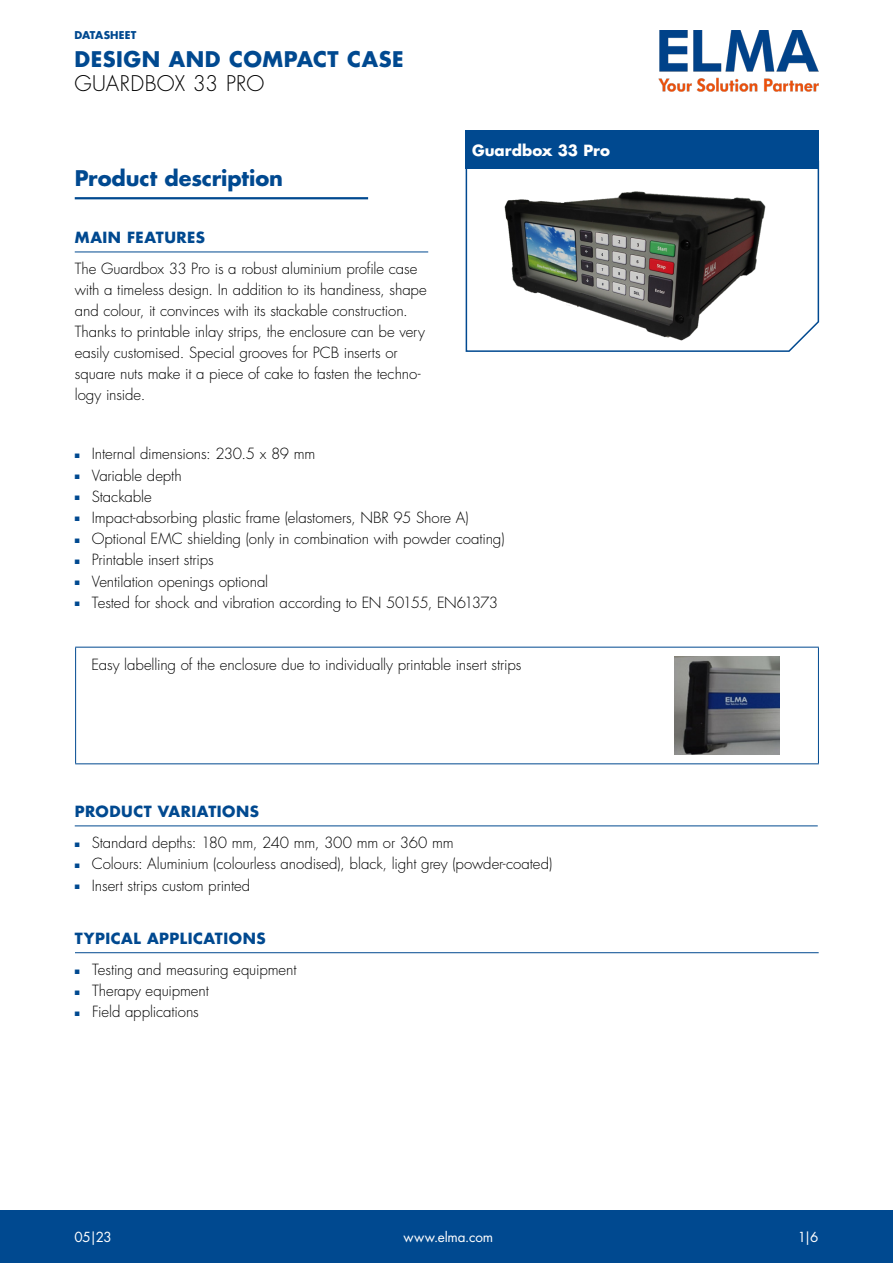
<style>
.page{position:relative;width:893px;height:1263px;background:#fff}
.page>*{position:absolute;margin:0;border:0;box-sizing:border-box;transform-origin:0 0}
.t1{font:700 21px "Futura Std";letter-spacing:.025em;color:#004990}
.t2{font:700 21px "Futura Std";color:#004990}
.t3{font:300 21px "Futura Std";letter-spacing:.01em;color:#000}
.t4{font:300 15px/21px "Futura Std";letter-spacing:-.005em;color:#000}
.t5{font:700 15px "Futura Std";letter-spacing:.035em;color:#004990}
.t6{font:700 15px "Futura Std";letter-spacing:.005em;color:#fff}
.t7{font:13.5px "Futura Std";letter-spacing:-.01em;color:#fff}
.t8{font:700 10.5px "Futura Std";letter-spacing:.015em;color:#004990}
.s1{color:#004990}
</style>
<div class="page">
<img style="left:659px;top:30px;width:160px;height:62px">
<div style="left:0;top:1210px;width:893px;height:53px;background:#004990"></div>
<hr style="left:75px;top:197px;width:293px;height:2px;background:#004990">
<hr style="left:75px;top:252px;width:353px;height:1px;background:#004990">
<hr style="left:75px;top:952px;width:744px;height:1px;background:#004990">
<img style="left:674px;top:657px;width:106px;height:98px">
<hr style="left:75px;top:647px;width:744px;height:1px;background:#004990">
<hr style="left:75px;top:647px;width:1px;height:116px;background:#004990">
<hr style="left:818px;top:647px;width:1px;height:116px;background:#004990">
<hr style="left:75px;top:763px;width:744px;height:1px;background:#004990">
<hr style="left:75px;top:826px;width:743px;height:1px;background:#004990">
<svg style="left:465px;top:160px;width:355px;height:192px"></svg>
<div style="left:466px;top:131px;width:353px;height:38px;background:#004990"></div>
<img style="left:494px;top:176px;width:284px;height:171px">
<p class="t8" style="left:74px;top:28px;width:64px">DATASHEET</p>
<h1 class="t1" style="left:74px;top:45px;width:331px">DESIGN AND COMPACT CASE</h1>
<h1 class="t3" style="left:74px;top:70px;width:192px">GUARDBOX 33 PRO</h1>
<h1 class="t2" style="left:75px;top:164px;width:210px">Product description</h1>
<p class="t5" style="left:75px;top:228px;width:132px">MAIN FEATURES</p>
<p class="t4" style="left:75px;top:258px;width:354px">The Guardbox 33 Pro is a robust aluminium profile case with a timeless design. In addition to its handiness, shape and colour, it convinces with its stackable construction.<br>Thanks to printable inlay strips, the enclosure can be very easily customised. Special grooves for PCB inserts or square nuts make it a piece of cake to fasten the techno&shy;logy inside.</p>
<p class="t6" style="left:472px;top:140px;width:139px">Guardbox 33 Pro</p>
<p class="t4" style="left:75px;top:444px;width:242px"><span class="s1">■</span> Internal dimensions: 230.5 x 89 mm</p>
<p class="t4" style="left:75px;top:465px;width:108px"><span class="s1">■</span> Variable depth</p>
<p class="t4" style="left:75px;top:486px;width:78px"><span class="s1">■</span> Stackable</p>
<p class="t4" style="left:75px;top:507px;width:396px"><span class="s1">■</span> Impact-absorbing plastic frame (elastomers, NBR 95 Shore A)</p>
<p class="t4" style="left:75px;top:529px;width:431px"><span class="s1">■</span> Optional EMC shielding (only in combination with powder coating)</p>
<p class="t4" style="left:75px;top:550px;width:141px"><span class="s1">■</span> Printable insert strips</p>
<p class="t4" style="left:75px;top:571px;width:195px"><span class="s1">■</span> Ventilation openings optional</p>
<p class="t4" style="left:75px;top:592px;width:425px"><span class="s1">■</span> Tested for shock and vibration according to EN 50155, EN61373</p>
<p class="t4" style="left:92px;top:654px;width:431px">Easy labelling of the enclosure due to individually printable insert strips</p>
<p class="t5" style="left:75px;top:802px;width:186px">PRODUCT VARIATIONS</p>
<p class="t4" style="left:75px;top:833px;width:380px"><span class="s1">■</span> Standard depths: 180 mm, 240 mm, 300 mm or 360 mm</p>
<p class="t4" style="left:75px;top:854px;width:479px"><span class="s1">■</span> Colours: Aluminium (colourless anodised), black, light grey (powder-coated)</p>
<p class="t4" style="left:75px;top:875px;width:177px"><span class="s1">■</span> Insert strips custom printed</p>
<p class="t5" style="left:75px;top:928px;width:192px">TYPICAL APPLICATIONS</p>
<p class="t4" style="left:75px;top:959px;width:223px"><span class="s1">■</span> Testing and measuring equipment</p>
<p class="t4" style="left:75px;top:981px;width:135px"><span class="s1">■</span> Therapy equipment</p>
<p class="t4" style="left:75px;top:1002px;width:125px"><span class="s1">■</span> Field applications</p>
<p class="t7" style="left:74px;top:1228px;width:39px">05|23</p>
<p class="t7" style="left:404px;top:1228px;width:91px">www.elma.com</p>
<p class="t7" style="left:798px;top:1228px;width:22px">1|6</p>
</div>
